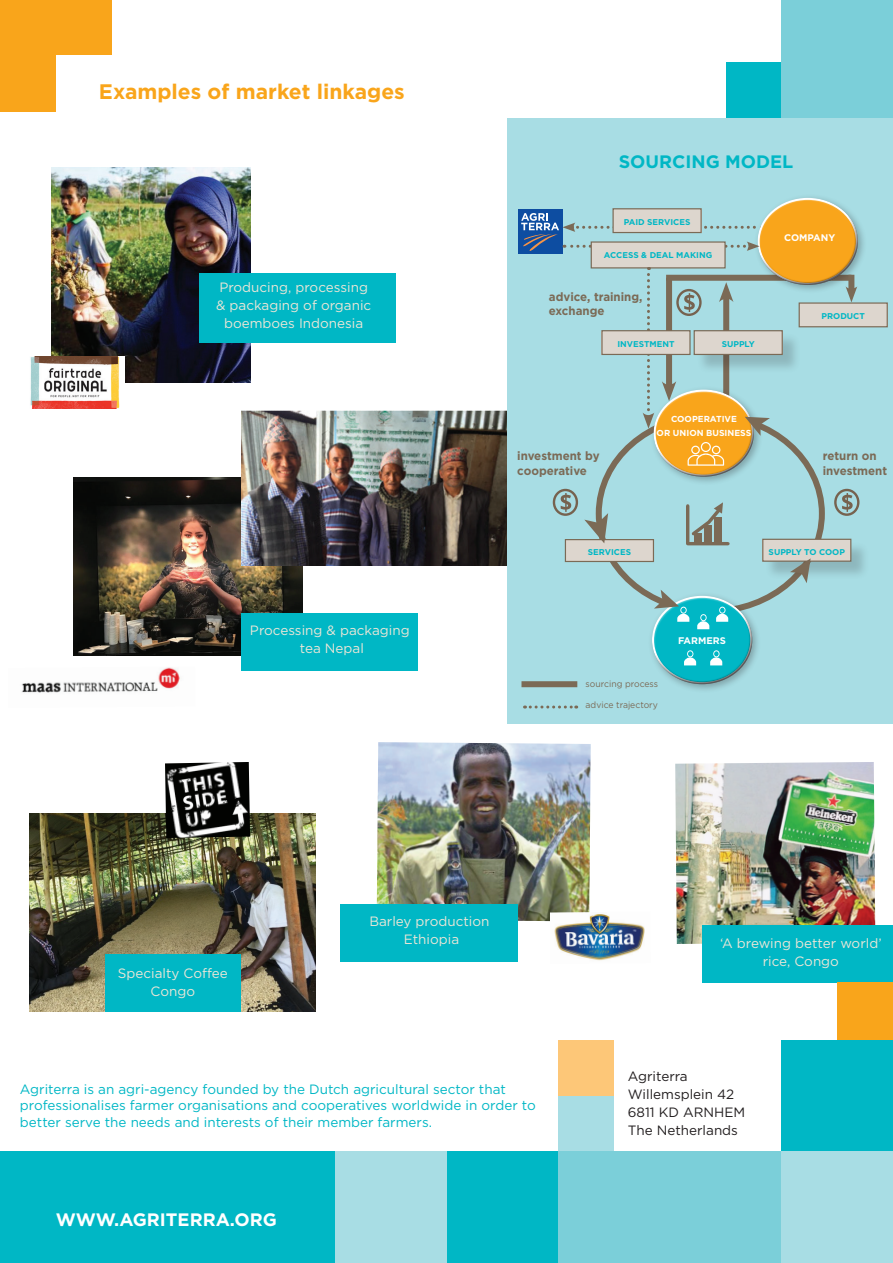
<style>
.page{position:relative;width:893px;height:1263px;background:#fff}
.page>*{position:absolute;margin:0;border:0;box-sizing:border-box;transform-origin:0 0}
.t1{font:700 21px "Gotham";color:#f9a51b}
.t2{font:700 18px "Gotham";color:#fff}
.t3{font:700 18px "Gotham";color:#00b7c5}
.t4{font:13.5px/16.5px "Gotham";color:#00b7c5}
.t5{font:13.5px/18px "Gotham";color:#ece6d7;text-align:center}
.t6{font:13.5px/18px "Gotham";color:#231f20}
.t7{font:700 12px/14.4px "Gotham";color:#7b6a56;scale:.96 1}
.t8{font:700 9.6px "Gotham";color:#fff}
.t9{font:9px "Gotham";color:#7b6a56;scale:.96 1}
.t10{font:700 8.7px/13.2px "Gotham";color:#fff;text-align:center}
.t11{font:700 8.4px "Gotham";color:#00b7c5}
</style>
<div class="page">
<img style="left:30px;top:813px;width:286px;height:199px">
<div style="left:105px;top:955px;width:136px;height:57px;background:#00b7c5"></div>
<img style="left:74px;top:478px;width:229px;height:177px">
<img style="left:52px;top:167px;width:198px;height:215px">
<img style="left:242px;top:411px;width:266px;height:154px">
<div style="left:241px;top:613px;width:176px;height:57px;background:#00b7c5"></div>
<div style="left:199px;top:273px;width:196px;height:69px;background:#00b7c5"></div>
<img style="left:377px;top:742px;width:214px;height:179px">
<div style="left:341px;top:904px;width:177px;height:57px;background:#00b7c5"></div>
<img style="left:675px;top:762px;width:200px;height:182px">
<div style="left:702px;top:925px;width:191px;height:57px;background:#00b7c5"></div>
<img style="left:550px;top:912px;width:95px;height:49px">
<img style="left:30px;top:357px;width:94px;height:51px">
<img style="left:165px;top:762px;width:85px;height:76px">
<img style="left:21px;top:667px;width:159px;height:26px">
<div style="left:0;top:0;width:56px;height:56px;background:#f9a51b"></div>
<div style="left:726px;top:62px;width:56px;height:56px;background:#00b7c5"></div>
<div style="left:446px;top:1151px;width:112px;height:112px;background:#00b7c5"></div>
<div style="left:335px;top:1151px;width:111px;height:112px;background:#a8dde4"></div>
<div style="left:558px;top:1151px;width:223px;height:112px;background:#7bcfd9"></div>
<div style="left:781px;top:1040px;width:112px;height:111px;background:#00b7c5"></div>
<div style="left:781px;top:1151px;width:112px;height:112px;background:#a8dde4"></div>
<div style="left:837px;top:982px;width:56px;height:58px;background:#f9a51b"></div>
<div style="left:558px;top:1095px;width:56px;height:56px;background:#a8dde4"></div>
<div style="left:0;top:1151px;width:56px;height:112px;background:#00b7c5"></div>
<div style="left:56px;top:1151px;width:279px;height:112px;background:#00b7c5"></div>
<div style="left:558px;top:1040px;width:56px;height:55px;background:#fdc778"></div>
<div style="left:508px;top:118px;width:385px;height:605px;background:#a8dde4"></div>
<div style="left:0;top:56px;width:56px;height:56px;background:#f9a51b"></div>
<div style="left:56px;top:0;width:56px;height:55px;background:#f9a51b"></div>
<div style="left:781px;top:0;width:112px;height:118px;background:#7bcfd9"></div>
<div style="left:648px;top:592px;width:113px;height:101px;background:#231f20;opacity:.3"></div>
<div style="left:648px;top:593px;width:102px;height:66px;background:#fff;opacity:.75"></div>
<div style="left:653px;top:611px;width:101px;height:74px;background:#231f20;opacity:.75"></div>
<svg style="left:697px;top:614px;width:12px;height:15px"></svg>
<svg style="left:684px;top:650px;width:12px;height:15px"></svg>
<svg style="left:716px;top:607px;width:12px;height:15px"></svg>
<svg style="left:710px;top:650px;width:12px;height:15px"></svg>
<div style="left:764px;top:541px;width:106px;height:39px;background:#231f20;opacity:.2"></div>
<div style="left:763px;top:539px;width:88px;height:22px;background:#ddd6ce"></div>
<div style="left:762px;top:539px;width:89px;height:23px;border:1px solid #7b6a56"></div>
<svg style="left:686px;top:502px;width:44px;height:44px"></svg>
<div style="left:565px;top:540px;width:88px;height:21px;background:#ddd6ce"></div>
<div style="left:565px;top:539px;width:89px;height:23px;border:1px solid #7b6a56"></div>
<svg style="left:790px;top:558px;width:21px;height:25px"></svg>
<svg style="left:654px;top:590px;width:35px;height:32px"></svg>
<svg style="left:584px;top:513px;width:24px;height:30px"></svg>
<div style="left:723px;top:294px;width:6px;height:112px;background:#7b6a56"></div>
<svg style="left:719px;top:282px;width:14px;height:20px"></svg>
<div style="left:696px;top:332px;width:106px;height:42px;background:#231f20;opacity:.2"></div>
<div style="left:694px;top:331px;width:88px;height:23px;background:#ddd6ce"></div>
<div style="left:694px;top:330px;width:89px;height:25px;border:1px solid #7b6a56"></div>
<div style="left:649px;top:386px;width:114px;height:99px;background:#231f20;opacity:.3"></div>
<div style="left:650px;top:387px;width:102px;height:65px;background:#fff;opacity:.75"></div>
<div style="left:655px;top:406px;width:102px;height:71px;background:#231f20;opacity:.75"></div>
<div style="left:666px;top:278px;width:6px;height:111px;background:#7b6a56"></div>
<svg style="left:662px;top:381px;width:14px;height:20px"></svg>
<svg style="left:688px;top:442px;width:36px;height:24px"></svg>
<div style="left:553px;top:489px;width:25px;height:27px;border:2px solid #76624f;border-radius:50%"></div>
<svg style="left:561px;top:493px;width:10px;height:19px"></svg>
<div style="left:834px;top:489px;width:25px;height:27px;border:2px solid #76624f;border-radius:50%"></div>
<svg style="left:842px;top:493px;width:11px;height:19px"></svg>
<div style="left:518px;top:210px;width:44px;height:44px;background:#0d4da1"></div>
<div style="left:613px;top:209px;width:88px;height:24px;background:#ddd6ce"></div>
<div style="left:612px;top:208px;width:90px;height:25px;border:1px solid #7b6a56"></div>
<div style="left:666px;top:275px;width:185px;height:6px;background:#7b6a56"></div>
<div style="left:753px;top:194px;width:114px;height:100px;background:#231f20;opacity:.3"></div>
<div style="left:754px;top:196px;width:102px;height:64px;background:#fff;opacity:.75"></div>
<div style="left:759px;top:214px;width:102px;height:72px;background:#231f20;opacity:.75"></div>
<svg style="left:521px;top:213px;width:242px;height:40px"></svg>
<div style="left:591px;top:242px;width:134px;height:26px;background:#ddd6ce"></div>
<div style="left:591px;top:241px;width:135px;height:27px;border:1px solid #7b6a56"></div>
<div style="left:799px;top:303px;width:88px;height:24px;background:#ddd6ce"></div>
<div style="left:799px;top:302px;width:89px;height:25px;border:1px solid #7b6a56"></div>
<div style="left:848px;top:275px;width:6px;height:17px;background:#7b6a56"></div>
<svg style="left:846px;top:286px;width:11px;height:16px"></svg>
<div style="left:676px;top:289px;width:26px;height:27px;border:2px solid #76624f;border-radius:50%"></div>
<svg style="left:684px;top:293px;width:11px;height:19px"></svg>
<svg style="left:745px;top:417px;width:25px;height:19px"></svg>
<div style="left:521px;top:681px;width:56px;height:6px;background:#7b6a56"></div>
<svg style="left:524px;top:705px;width:53px;height:3px"></svg>
<svg style="left:643px;top:267px;width:11px;height:162px"></svg>
<div style="left:602px;top:331px;width:88px;height:23px;background:#ddd6ce"></div>
<div style="left:601px;top:330px;width:90px;height:25px;border:1px solid #7b6a56"></div>
<h1 class="t1" style="left:99px;top:78px;width:307px">Examples of market linkages</h1>
<p class="t5" style="left:216px;top:278px;width:157px">Producing, processing &amp; packaging of organic boemboes Indonesia</p>
<p class="t5" style="left:250px;top:620px;width:161px">Processing &amp; packaging tea Nepal</p>
<h2 class="t3" style="left:619px;top:149px;width:176px">SOURCING MODEL</h2>
<p class="t11" style="left:624px;top:216px;width:68px">PAID SERVICES</p>
<p class="t11" style="left:604px;top:249px;width:110px">ACCESS &amp; DEAL MAKING</p>
<p class="t7" style="left:549px;top:289px;width:99px">advice, training, exchange</p>
<p class="t11" style="left:617px;top:338px;width:59px">INVESTMENT</p>
<p class="t11" style="left:722px;top:338px;width:35px">SUPPLY</p>
<p class="t7" style="left:517px;top:449px;width:87px">investment by cooperative</p>
<p class="t10" style="left:657px;top:413px;width:96px">COOPERATIVE<br>OR UNION BUSINESS</p>
<p class="t8" style="left:784px;top:231px;width:53px">COMPANY</p>
<p class="t11" style="left:821px;top:310px;width:45px">PRODUCT</p>
<p class="t7" style="left:823px;top:449px;width:69px">return on investment</p>
<p class="t11" style="left:588px;top:547px;width:45px">SERVICES</p>
<p class="t11" style="left:769px;top:547px;width:78px">SUPPLY TO COOP</p>
<p class="t9" style="left:586px;top:679px;width:77px">sourcing process</p>
<p class="t9" style="left:586px;top:700px;width:77px">advice trajectory</p>
<p class="t8" style="left:678px;top:634px;width:49px">FARMERS</p>
<p class="t5" style="left:118px;top:964px;width:112px">Specialty Coffee<br>Congo</p>
<p class="t5" style="left:369px;top:912px;width:122px">Barley production<br>Ethiopia</p>
<p class="t5" style="left:720px;top:934px;width:163px">‘A brewing better world’ rice, Congo</p>
<p class="t4" style="left:20px;top:1081px;width:517px">Agriterra is an agri-agency founded by the Dutch agricultural sector that professionalises farmer organisations and cooperatives worldwide in order to better serve the needs and interests of their member farmers.</p>
<h2 class="t2" style="left:56px;top:1208px;width:222px">WWW.AGRITERRA.ORG</h2>
<p class="t6" style="left:628px;top:1067px;width:119px">Agriterra<br>Willemsplein 42<br>6811 KD ARNHEM<br>The Netherlands</p>
</div>
